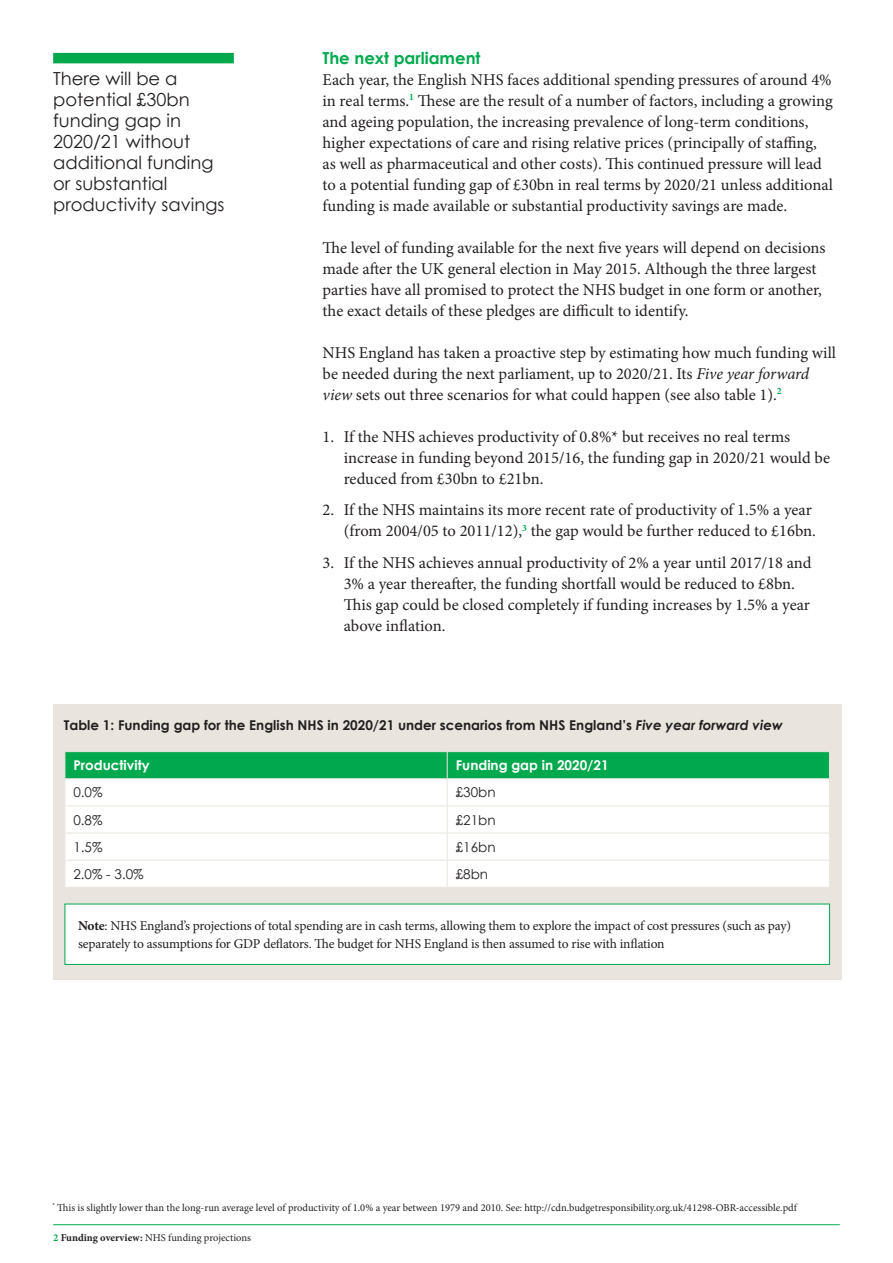
<style>
.page{position:relative;width:893px;height:1263px;background:#fff}
.page>*{position:absolute;margin:0;border:0;box-sizing:border-box;transform-origin:0 0}
.Pull_quote{font:18px/21px "Century Gothic";color:#231f20}
.Body_copy{font:16.5px/21px "Minion Pro";color:#231f20}
.Bullets_number_copy{font:16.5px/21px "Minion Pro";color:#231f20}
.Sub_heading{font:700 16.5px "Century Gothic";color:#00a94e}
.Notes{font:13.5px/18px "Minion Pro";letter-spacing:-.015em;color:#231f20}
.Figure_caption{font:700 13.5px "Century Gothic";color:#231f20}
.Table_body_copy{font:13.5px "Century Gothic";color:#231f20}
.Table_header{font:700 13.5px "Century Gothic";color:#fff}
.t1{font:10.5px "Minion Pro";color:#231f20}
.s1{font-style:italic}
.s2{font-weight:700}
.s3{font-weight:700;color:#00a94e}
</style>
<div class="page">
<hr style="left:53px;top:1224px;width:787px;height:1px;background:#00a94e">
<div style="left:53px;top:705px;width:788px;height:275px;background:#e9e5de"></div>
<svg style="left:65px;top:752px;width:765px;height:135px;background:#cdeddb"></svg>
<div style="left:53px;top:53px;width:181px;height:10px;background:#00a94e"></div>
<div style="left:65px;top:904px;width:765px;height:60px;background:#fff"></div>
<div style="left:65px;top:904px;width:765px;height:61px;border:1px solid #00a94e"></div>
<p class="Pull_quote" style="left:53px;top:67px;width:173px">There will be a potential £30bn funding gap in<br>2020/21 without additional funding or substantial productivity savings</p>
<p class="Sub_heading" style="left:322px;top:45px;width:160px">The next parliament</p>
<p class="Body_copy" style="left:322px;top:69px;width:512px">Each year, the English NHS faces additional spending pressures of around 4% in real terms.<sup>1</sup> These are the result of a number of factors, including a growing and ageing population, the increasing prevalence of long-term conditions, higher expectations of care and rising relative prices (principally of staffing, as well as pharmaceutical and other costs). This continued pressure will lead to a potential funding gap of £30bn in real terms by 2020/21 unless additional funding is made available or substantial productivity savings are made.</p>
<p class="Body_copy" style="left:322px;top:237px;width:505px">The level of funding available for the next five years will depend on decisions made after the UK general election in May 2015. Although the three largest parties have all promised to protect the NHS budget in one form or another, the exact details of these pledges are difficult to identify.</p>
<p class="Body_copy" style="left:322px;top:342px;width:515px">NHS England has taken a proactive step by estimating how much funding will be needed during the next parliament, up to 2020/21. Its <span class="s1">Five year forward view</span> sets out three scenarios for what could happen (see also table 1).<sup>2</sup></p>
<p class="Bullets_number_copy" style="left:344px;top:426px;width:488px;text-indent:-21px">1. If the NHS achieves productivity of 0.8%* but receives no real terms increase in funding beyond 2015/16, the funding gap in 2020/21 would be reduced from £30bn to £21bn.</p>
<p class="Bullets_number_copy" style="left:322px;top:499px;width:495px;text-align:right">2. If the NHS maintains its more recent rate of productivity of 1.5% a year (from 2004/05 to 2011/12),<sup>3</sup> the gap would be further reduced to £16bn.</p>
<p class="Bullets_number_copy" style="left:344px;top:552px;width:469px;text-indent:-21px">3. If the NHS achieves annual productivity of 2% a year until 2017/18 and 3% a year thereafter, the funding shortfall would be reduced to £8bn.<br>This gap could be closed completely if funding increases by 1.5% a year above inflation.</p>
<p class="Figure_caption" style="left:64px;top:715px;width:720px">Table 1: Funding gap for the English NHS in 2020/21 under scenarios from NHS England’s <span class="s1">Five year forward view</span></p>
<p class="Table_header" style="left:73px;top:755px;width:78px">Productivity</p>
<p class="Table_header" style="left:456px;top:755px;width:154px">Funding gap in 2020/21</p>
<p class="Table_body_copy" style="left:73px;top:783px;width:31px">0.0%</p>
<p class="Table_body_copy" style="left:456px;top:783px;width:41px">£30bn</p>
<p class="Table_body_copy" style="left:73px;top:810px;width:31px">0.8%</p>
<p class="Table_body_copy" style="left:456px;top:810px;width:41px">£21bn</p>
<p class="Table_body_copy" style="left:73px;top:837px;width:31px">1.5%</p>
<p class="Table_body_copy" style="left:456px;top:837px;width:41px">£16bn</p>
<p class="Table_body_copy" style="left:73px;top:864px;width:72px">2.0% - 3.0%</p>
<p class="Table_body_copy" style="left:456px;top:864px;width:34px">£8bn</p>
<p class="Notes" style="left:78px;top:917px;width:715px"><span class="s2">Note</span>: NHS England’s projections of total spending are in cash terms, allowing them to explore the impact of cost pressures (such as pay) separately to assumptions for GDP deflators. The budget for NHS England is then assumed to rise with inflation</p>
<p class="t1" style="left:52px;top:1200px;width:746px"><sup>*</sup> This is slightly lower than the long-run average level of productivity of 1.0% a year between 1979 and 2010. See: http://cdn.budgetresponsibility.org.uk/41298-OBR-accessible.pdf</p>
<p class="t1" style="left:53px;top:1230px;width:199px"><span class="s3">2</span> <span class="s2">Funding overview:</span> NHS funding projections</p>
</div>
